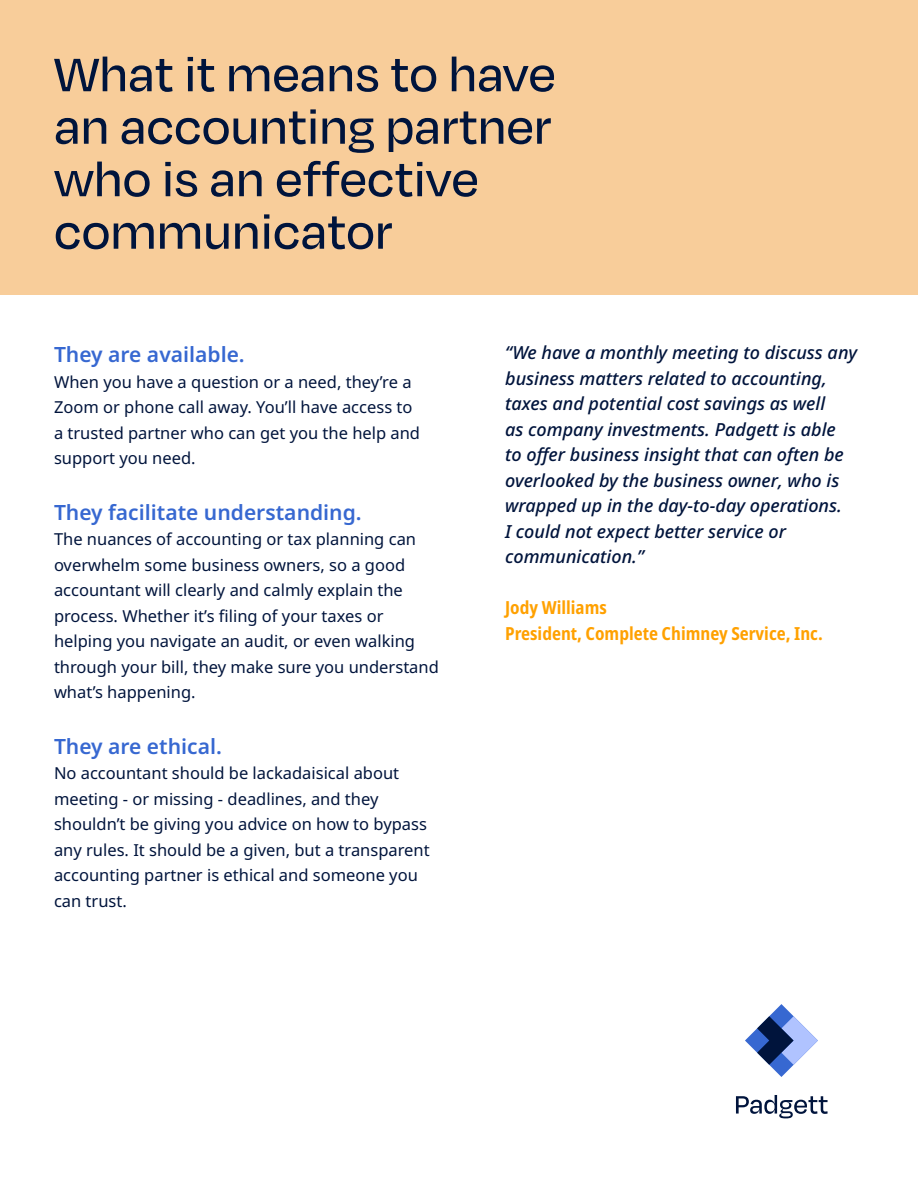
<style>
.page{position:relative;width:918px;height:1188px;background:#fff}
.page>*{position:absolute;margin:0;border:0;box-sizing:border-box;transform-origin:0 0}
.t1{font:500 54px/52.5px "Degular";color:#00143c}
.t2{font:600 21px "Noto Sans";color:#3768d1}
.t3{font:italic 500 18px/25.5px "Noto Sans";color:#00143c}
.t4{font:700 condensed 18px/25.5px "Noto Sans";color:#ffa100}
.t5{font:16.5px/25.5px "Noto Sans";color:#00143c}
</style>
<div class="page">
<div style="left:0;top:0;width:918px;height:295px;background:#f8cd9a"></div>
<svg style="left:736px;top:1095px;width:92px;height:23px"></svg>
<svg style="left:745px;top:1004px;width:73px;height:73px"></svg>
<h1 class="t1" style="left:54px;top:46px;width:503px">What it means to have an accounting partner who is an effective communicator</h1>
<p class="t2" style="left:54px;top:340px;width:192px">They are available.</p>
<p class="t5" style="left:54px;top:369px;width:368px">When you have a question or a need, they’re a Zoom or phone call away. You’ll have access to a trusted partner who can get you the help and support you need.</p>
<p class="t2" style="left:54px;top:497px;width:309px">They facilitate understanding.</p>
<p class="t5" style="left:54px;top:527px;width:386px">The nuances of accounting or tax planning can overwhelm some business owners, so a good accountant will clearly and calmly explain the process. Whether it’s filing of your taxes or helping you navigate an audit, or even walking through your bill, they make sure you understand what’s happening.</p>
<p class="t2" style="left:54px;top:731px;width:169px">They are ethical.</p>
<p class="t5" style="left:54px;top:761px;width:377px">No accountant should be lackadaisical about meeting - or missing - deadlines, and they shouldn’t be giving you advice on how to bypass any rules. It should be a given, but a transparent accounting partner is ethical and someone you can trust.</p>
<p class="t3" style="left:505px;top:340px;width:354px">“We have a monthly meeting to discuss any business matters related to accounting, taxes and potential cost savings as well<br>as company investments. Padgett is able<br>to offer business insight that can often be overlooked by the business owner, who is wrapped up in the day-to-day operations.<br>I could not expect better service or communication.”</p>
<p class="t4" style="left:505px;top:595px;width:319px">Jody Williams<br>President, Complete Chimney Service, Inc.</p>
</div>
